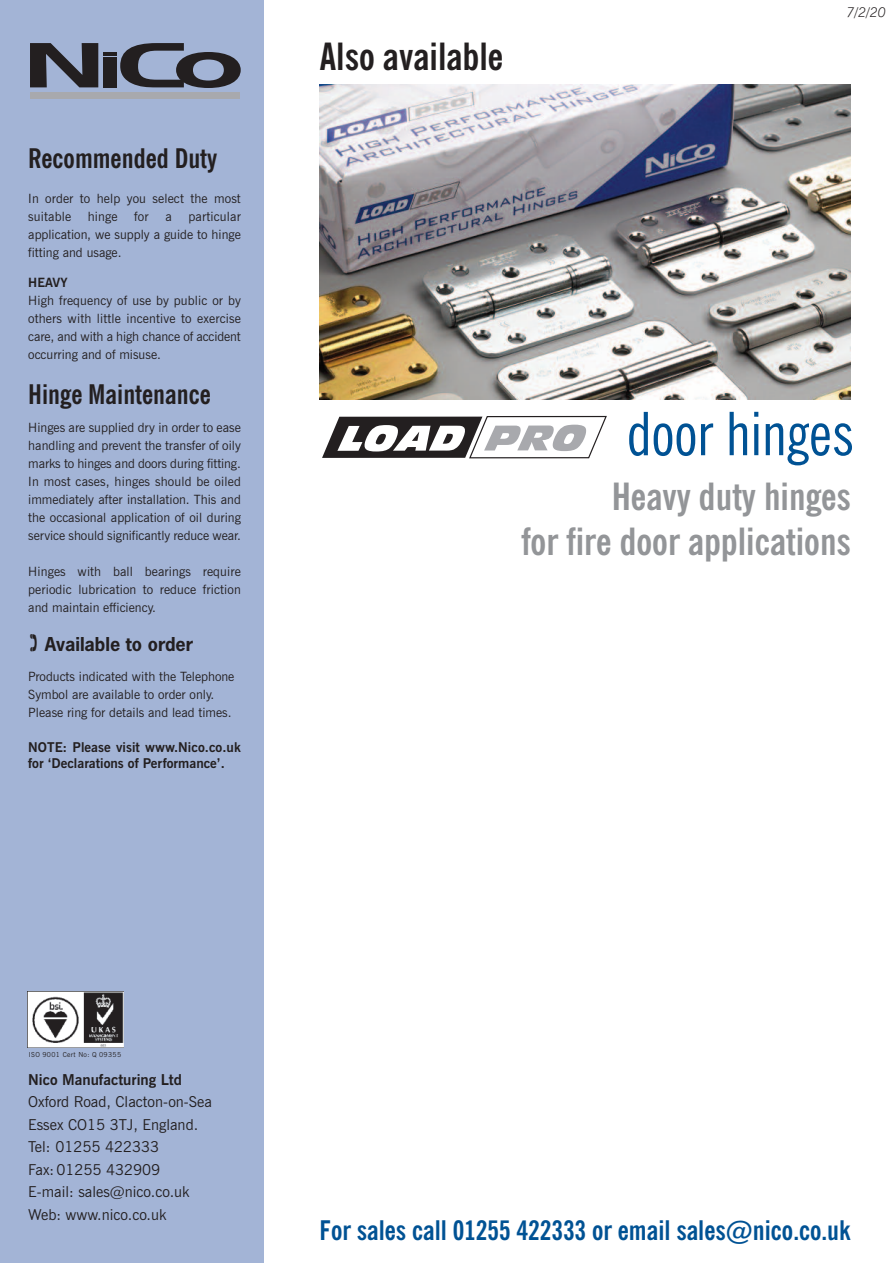
<style>
.page{position:relative;width:893px;height:1263px;background:#fff}
.page>*{position:absolute;margin:0;border:0;box-sizing:border-box;transform-origin:0 0}
.t1{font:condensed 60px "News Gothic BT";color:#005294}
.t2{font:700 condensed 37.5px/45px "News Gothic BT";color:#939598;text-align:right}
.t3{font:700 condensed 37.5px "News Gothic BT";color:#231f20}
.t4{font:700 condensed 27px "News Gothic BT";color:#005294}
.t5{font:700 condensed 27px "News Gothic BT";color:#231f20}
.t6{font:700 18px "News Gothic";color:#231f20}
.t7{font:15px/22.5px "News Gothic BT";color:#231f20}
.t8{font:700 15px "News Gothic BT";color:#231f20}
.t9{font:700 13.5px/16.5px "News Gothic BT";color:#231f20}
.t10{font:italic 300 13.5px "News Gothic BT";color:#231f20}
.t11{font:12.75px/18px "News Gothic BT";color:#231f20;text-align:justify}
.t12{font:700 12.75px "News Gothic BT";color:#231f20}
.t13{font:6.9px "News Gothic BT";letter-spacing:.05em;color:#231f20}
</style>
<div class="page">
<div style="left:0;top:0;width:264px;height:1263px;background:#a3b4d6"></div>
<svg style="left:30px;top:43px;width:68px;height:44px"></svg>
<svg style="left:120px;top:43px;width:121px;height:45px"></svg>
<hr style="left:103px;top:53px;width:14px;height:3px;background:#231f20">
<div style="left:103px;top:57px;width:14px;height:30px;background:#231f20"></div>
<div style="left:30px;top:93px;width:209px;height:6px;background:#a8a9ad"></div>
<img style="left:28px;top:991px;width:95px;height:57px">
<img style="left:320px;top:85px;width:531px;height:314px">
<svg style="left:322px;top:415px;width:285px;height:44px"></svg>
<h3 class="t5" style="left:28px;top:149px;width:191px">Recommended Duty</h3>
<p class="t11" style="left:28px;top:190px;width:214px">In order to help you select the most suitable</p>
<p class="t11" style="left:88px;top:208px;width:31px">hinge</p>
<p class="t11" style="left:134px;top:208px;width:16px">for</p>
<p class="t11" style="left:165px;top:208px;width:8px">a</p>
<p class="t11" style="left:28px;top:208px;width:214px;text-indent:160px">particular application, we supply a guide to hinge fitting and usage.</p>
<p class="t12" style="left:28px;top:278px;width:41px">HEAVY</p>
<p class="t11" style="left:28px;top:292px;width:214px">High frequency of use by public or by others with little incentive to exercise care, and with a high chance of accident occurring and of misuse.</p>
<h3 class="t5" style="left:28px;top:384px;width:184px">Hinge Maintenance</h3>
<p class="t11" style="left:28px;top:420px;width:214px">Hinges are supplied dry in order to ease handling and prevent the transfer of oily marks to hinges and doors during fitting.<br>In most cases, hinges should be oiled immediately after installation. This and the occasional application of oil during service should significantly reduce wear.</p>
<p class="t11" style="left:28px;top:564px;width:214px">Hinges with ball bearings require periodic lubrication to reduce friction and maintain efficiency.</p>
<h3 class="t6" style="left:45px;top:635px;width:150px">Available to order</h3>
<p class="t11" style="left:28px;top:669px;width:208px;text-align:left">Products indicated with the Telephone<br>Symbol are available to order only.<br>Please ring for details and lead times.</p>
<p class="t9" style="left:28px;top:740px;width:214px">NOTE: Please visit www.Nico.co.uk for ‘Declarations of Performance’.</p>
<h2 class="t3" style="left:320px;top:43px;width:185px">Also available</h2>
<p class="t10" style="left:846px;top:7px;width:41px">7/2/20</p>
<h1 class="t1" style="left:627px;top:412px;width:229px">door hinges</h1>
<h2 class="t2" style="left:521px;top:477px;width:331px">Heavy duty hinges<br>for fire door applications</h2>
<p class="t13" style="left:29px;top:1052px;width:94px">ISO 9001 Cert No: Q 09355</p>
<p class="t8" style="left:28px;top:1074px;width:155px">Nico Manufacturing Ltd</p>
<p class="t7" style="left:28px;top:1092px;width:185px">Oxford Road, Clacton-on-Sea<br>Essex CO15 3TJ, England.<br>Tel: 01255 422333<br>Fax:01255 432909<br>E-mail: sales@nico.co.uk<br>Web: www.nico.co.uk</p>
<h3 class="t4" style="left:320px;top:1220px;width:532px">For sales call 01255 422333 or email sales@nico.co.uk</h3>
</div>
